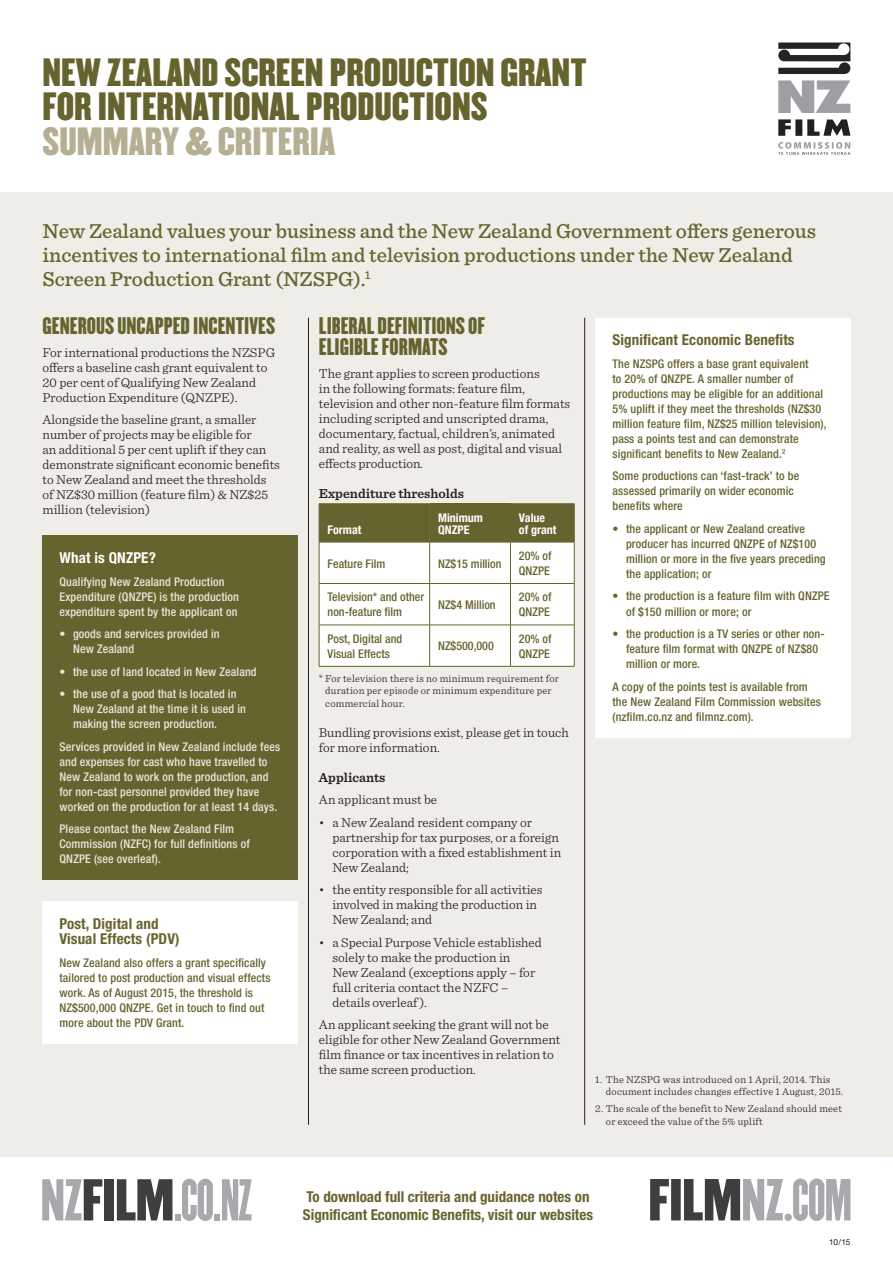
<style>
.page{position:relative;width:893px;height:1263px;background:#fff}
.page>*{position:absolute;margin:0;border:0;box-sizing:border-box;transform-origin:0 0}
.t1{font:51.6px "Champion HTF Featherweight";color:#a8a9ad}
.t2{font:34.5px/34.5px "Champion HTF Welterweight";color:#66642e}
.t3{font:34.5px "Champion HTF Welterweight";color:#b5af93}
.t4{font:500 21px/24px "Sentinel";color:#66642e}
.t5{font:21px/21px "Champion HTF Lightweight";color:#66642e}
.t6{font:700 condensed 15px/15px "Helvetica Neue LT Pro";color:#66642e}
.t7{font:700 condensed 15px "Helvetica Neue LT Pro";letter-spacing:.01em;color:#fff}
.t8{font:300 13.5px/15px "Sentinel";color:#231f20}
.t9{font:600 13.5px "Sentinel";color:#231f20}
.t10{font:500 condensed 12px/15px "Helvetica Neue";letter-spacing:.01em;color:#66642e}
.t11{font:500 condensed 12px/15px "Helvetica Neue";letter-spacing:.01em;color:#e9e6dd}
.t12{font:700 condensed 12px/12px "Helvetica Neue";color:#fff}
.t13{font:300 10.5px/12.6px "Sentinel";letter-spacing:.02em;color:#231f20}
.t14{font:8.25px "Helvetica Neue LT Pro";color:#231f20}
.s1{font-family:"Champion HTF Lightweight"}
.s2{font-family:"Champion HTF Welterweight";color:#3e3e3f}
.s3{font-style:italic}
</style>
<div class="page">
<div style="left:0;top:192px;width:893px;height:965px;background:#efede7"></div>
<svg style="left:650px;top:1178px;width:200px;height:43px"></svg>
<svg style="left:778px;top:43px;width:72px;height:31px"></svg>
<svg style="left:778px;top:80px;width:72px;height:75px"></svg>
<hr style="left:308px;top:318px;width:1px;height:807px;background:#231f20">
<hr style="left:584px;top:318px;width:1px;height:807px;background:#231f20">
<svg style="left:320px;top:504px;width:254px;height:162px;background:#d9d9cc"></svg>
<hr style="left:319px;top:503px;width:111px;height:1px;background:#66642e">
<hr style="left:319px;top:504px;width:1px;height:38px;background:#66642e">
<hr style="left:430px;top:503px;width:80px;height:1px;background:#66642e">
<hr style="left:429px;top:504px;width:1px;height:38px;background:#66642e">
<hr style="left:510px;top:503px;width:64px;height:1px;background:#66642e">
<hr style="left:510px;top:504px;width:1px;height:38px;background:#66642e">
<hr style="left:574px;top:504px;width:1px;height:38px;background:#66642e">
<hr style="left:319px;top:542px;width:111px;height:1px;background:#66642e">
<hr style="left:319px;top:542px;width:1px;height:41px;background:#66642e">
<hr style="left:430px;top:542px;width:80px;height:1px;background:#66642e">
<hr style="left:429px;top:542px;width:1px;height:41px;background:#66642e">
<hr style="left:510px;top:542px;width:64px;height:1px;background:#66642e">
<hr style="left:510px;top:542px;width:1px;height:41px;background:#66642e">
<hr style="left:574px;top:542px;width:1px;height:41px;background:#66642e">
<hr style="left:319px;top:583px;width:111px;height:1px;background:#66642e">
<hr style="left:319px;top:584px;width:1px;height:41px;background:#66642e">
<hr style="left:430px;top:583px;width:80px;height:1px;background:#66642e">
<hr style="left:429px;top:584px;width:1px;height:41px;background:#66642e">
<hr style="left:510px;top:583px;width:64px;height:1px;background:#66642e">
<hr style="left:510px;top:584px;width:1px;height:41px;background:#66642e">
<hr style="left:574px;top:584px;width:1px;height:41px;background:#66642e">
<hr style="left:319px;top:625px;width:111px;height:1px;background:#66642e">
<hr style="left:319px;top:625px;width:1px;height:41px;background:#66642e">
<hr style="left:430px;top:625px;width:80px;height:1px;background:#66642e">
<hr style="left:429px;top:625px;width:1px;height:41px;background:#66642e">
<hr style="left:510px;top:625px;width:64px;height:1px;background:#66642e">
<hr style="left:510px;top:625px;width:1px;height:41px;background:#66642e">
<hr style="left:574px;top:625px;width:1px;height:41px;background:#66642e">
<hr style="left:319px;top:666px;width:111px;height:1px;background:#66642e">
<hr style="left:430px;top:666px;width:80px;height:1px;background:#66642e">
<hr style="left:510px;top:666px;width:64px;height:1px;background:#66642e">
<div style="left:595px;top:318px;width:256px;height:419px;background:#fff"></div>
<div style="left:43px;top:535px;width:255px;height:345px;background:#66642e"></div>
<div style="left:43px;top:901px;width:255px;height:142px;background:#fff"></div>
<p class="t2" style="left:43px;top:56px;width:546px">NEW ZEALAND SCREEN PRODUCTION GRANT<br>FOR INTERNATIONAL PRODUCTIONS</p>
<p class="t3" style="left:43px;top:119px;width:294px">SUMMARY &amp; CRITERIA</p>
<p class="t4" style="left:43px;top:218px;width:775px">New Zealand values your business and the New Zealand Government offers generous incentives to international film and television productions under the New Zealand<br>Screen Production Grant (NZSPG).<sup>1</sup></p>
<p class="t5" style="left:43px;top:316px;width:234px">GENEROUS UNCAPPED INCENTIVES</p>
<p class="t8" style="left:43px;top:344px;width:234px">For international productions the NZSPG offers a baseline cash grant equivalent to 20 per cent of Qualifying New Zealand Production Expenditure (QNZPE).</p>
<p class="t8" style="left:43px;top:411px;width:239px">Alongside the baseline grant, a smaller number of projects may be eligible for<br>an additional 5 per cent uplift if they can demonstrate significant economic benefits to New Zealand and meet the thresholds of NZ$30 million (feature film) &amp; NZ$25 million (television)</p>
<p class="t7" style="left:60px;top:549px;width:98px">What is QNZPE?</p>
<p class="t11" style="left:60px;top:574px;width:181px">Qualifying New Zealand Production<br>Expenditure (QNZPE) is the production expenditure spent by the applicant on</p>
<p class="t11" style="left:73px;top:626px;width:148px;text-indent:-14px">• goods and services provided in<br>New Zealand</p>
<p class="t11" style="left:60px;top:664px;width:199px">• the use of land located in New Zealand</p>
<p class="t11" style="left:73px;top:686px;width:174px;text-indent:-14px">• the use of a good that is located in<br>New Zealand at the time it is used in making the screen production.</p>
<p class="t11" style="left:60px;top:739px;width:222px">Services provided in New Zealand include fees and expenses for cast who have travelled to New Zealand to work on the production, and for non-cast personnel provided they have worked on the production for at least 14 days.</p>
<p class="t11" style="left:60px;top:821px;width:192px">Please contact the New Zealand Film<br>Commission (NZFC) for full definitions of<br>QNZPE (see overleaf).</p>
<p class="t6" style="left:60px;top:916px;width:122px">Post, Digital and<br>Visual Effects (PDV)</p>
<p class="t10" style="left:60px;top:955px;width:213px">New Zealand also offers a grant specifically tailored to post production and visual effects work. As of August 2015, the threshold is NZ$500,000 QNZPE. Get in touch to find out more about the PDV Grant.</p>
<h1 class="t1" style="left:40px;top:1168px;width:213px"><span class="s1">NZ</span><span class="s2">FILM</span>.CO.NZ</h1>
<p class="t5" style="left:319px;top:316px;width:168px">LIBERAL DEFINITIONS OF<br>ELIGIBLE FORMATS</p>
<p class="t8" style="left:319px;top:365px;width:253px">The grant applies to screen productions<br>in the following formats: feature film, television and other non-feature film formats including scripted and unscripted drama, documentary, factual, children’s, animated and reality, as well as post, digital and visual effects production<span class="s3">.</span></p>
<p class="t9" style="left:319px;top:483px;width:147px">Expenditure thresholds</p>
<p class="t12" style="left:328px;top:523px;width:35px">Format</p>
<p class="t12" style="left:438px;top:511px;width:46px">Minimum<br>QNZPE</p>
<p class="t12" style="left:519px;top:511px;width:39px">Value of grant</p>
<p class="t10" style="left:328px;top:556px;width:59px">Feature Film</p>
<p class="t10" style="left:438px;top:556px;width:65px">NZ$15 million</p>
<p class="t10" style="left:519px;top:548px;width:34px">20% of<br>QNZPE</p>
<p class="t10" style="left:328px;top:589px;width:98px">Television* and other non-feature film</p>
<p class="t10" style="left:438px;top:597px;width:59px">NZ$4 Million</p>
<p class="t10" style="left:519px;top:589px;width:34px">20% of<br>QNZPE</p>
<p class="t10" style="left:328px;top:631px;width:76px">Post, Digital and<br>Visual Effects</p>
<p class="t10" style="left:438px;top:638px;width:57px">NZ$500,000</p>
<p class="t10" style="left:519px;top:631px;width:34px">20% of<br>QNZPE</p>
<p class="t13" style="left:325px;top:671px;width:235px;text-indent:-6px">* For television there is no minimum requirement for duration per episode or minimum expenditure per commercial hour.</p>
<p class="t8" style="left:319px;top:724px;width:251px">Bundling provisions exist, please get in touch for more information.</p>
<p class="t9" style="left:319px;top:767px;width:68px">Applicants</p>
<p class="t8" style="left:319px;top:791px;width:120px">An applicant must be</p>
<p class="t8" style="left:332px;top:814px;width:230px;text-indent:-14px">• a New Zealand resident company or partnership for tax purposes, or a foreign corporation with a fixed establishment in New Zealand;</p>
<p class="t8" style="left:332px;top:881px;width:212px;text-indent:-14px">• the entity responsible for all activities involved in making the production in<br>New Zealand; and</p>
<p class="t8" style="left:332px;top:934px;width:211px;text-indent:-14px">• a Special Purpose Vehicle established solely to make the production in<br>New Zealand (exceptions apply – for full criteria contact the NZFC – details overleaf ).</p>
<p class="t8" style="left:319px;top:1016px;width:243px">An applicant seeking the grant will not be eligible for other New Zealand Government film finance or tax incentives in relation to the same screen production.</p>
<p class="t6" style="left:612px;top:333px;width:184px">Significant Economic Benefits</p>
<p class="t10" style="left:612px;top:356px;width:216px">The NZSPG offers a base grant equivalent<br>to 20% of QNZPE. A smaller number of productions may be eligible for an additional 5% uplift if they meet the thresholds (NZ$30 million feature film, NZ$25 million television), pass a points test and can demonstrate significant benefits to New Zealand.<sup>2</sup></p>
<p class="t10" style="left:612px;top:469px;width:188px">Some productions can ‘fast-track’ to be assessed primarily on wider economic benefits where</p>
<p class="t10" style="left:626px;top:521px;width:201px;text-indent:-14px">• the applicant or New Zealand creative producer has incurred QNZPE of NZ$100 million or more in the five years preceding the application; or</p>
<p class="t10" style="left:626px;top:589px;width:205px;text-indent:-14px">• the production is a feature film with QNZPE of $150 million or more; or</p>
<p class="t10" style="left:626px;top:626px;width:200px;text-indent:-14px">• the production is a TV series or other non&shy;feature film format with QNZPE of NZ$80 million or more.</p>
<p class="t10" style="left:612px;top:679px;width:210px">A copy of the points test is available from the New Zealand Film Commission websites (nzfilm.co.nz and filmnz.com).</p>
<p class="t13" style="left:606px;top:1072px;width:238px;text-indent:-11px">1. The NZSPG was introduced on 1 April, 2014. This document includes changes effective 1 August, 2015.</p>
<p class="t13" style="left:606px;top:1102px;width:238px;text-indent:-11px">2. The scale of the benefit to New Zealand should meet or exceed the value of the 5% uplift</p>
<p class="t6" style="left:306px;top:1189px;width:285px">To download full criteria and guidance notes on</p>
<p class="t6" style="left:303px;top:1207px;width:292px">Significant Economic Benefits, visit our websites</p>
<p class="t14" style="left:829px;top:1236px;width:23px">10/15</p>
</div>
